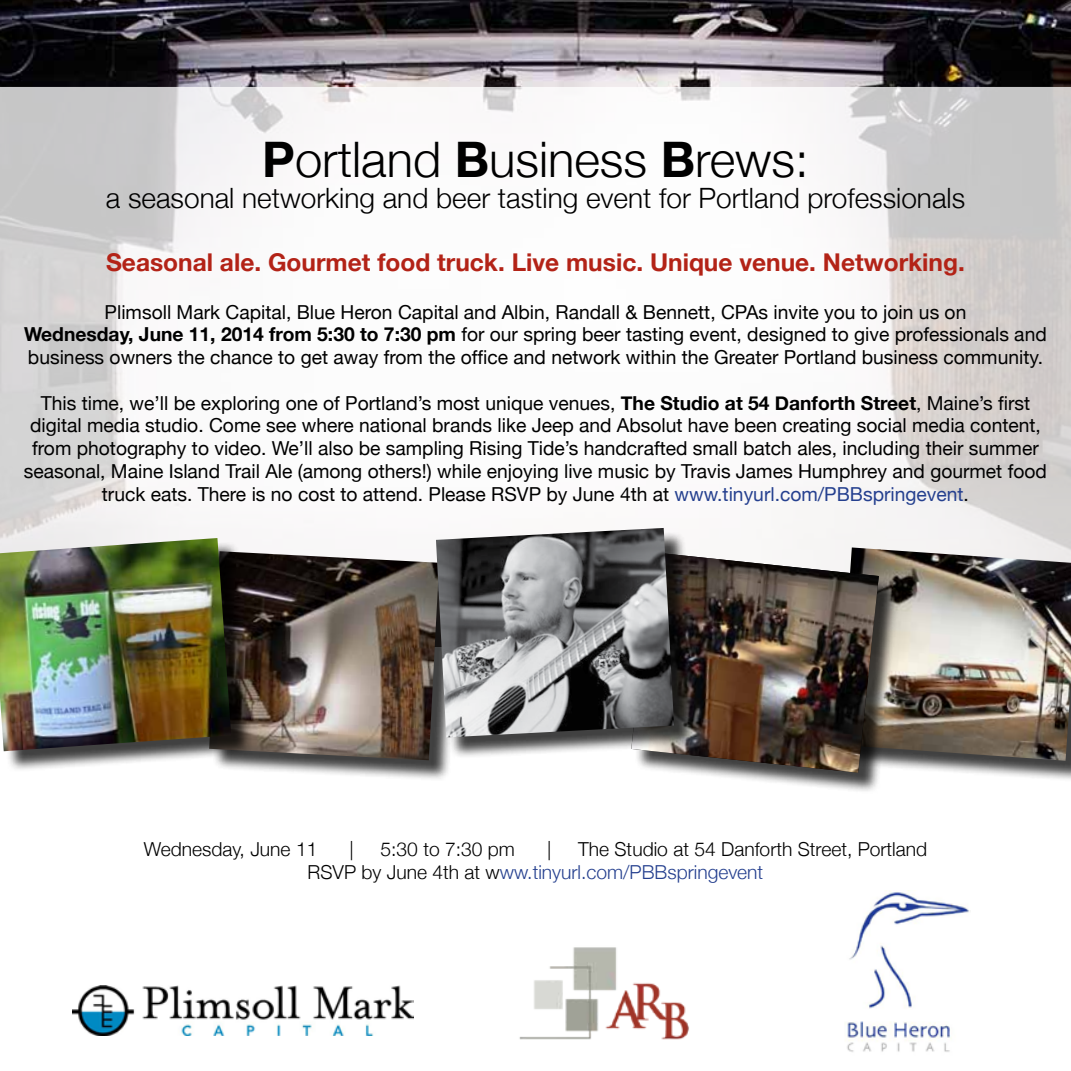
<style>
.page{position:relative;width:1071px;height:1071px;background:#fff}
.page>*{position:absolute;margin:0;border:0;box-sizing:border-box;transform-origin:0 0}
.t1{font:300 49px "Helvetica Neue";color:#000}
.t2{font:300 28px "Helvetica Neue";color:#000}
.t3{font:700 24.5px "Helvetica Neue";color:#b32317}
.t4{font:19.25px/22.9px "Helvetica Neue";color:#000;text-align:center}
.t5{font:300 19.25px/23.1px "Helvetica Neue";color:#000}
.s1{font-weight:700}
.s2{color:#25408f}
</style>
<div class="page">
<img style="left:0;top:0;width:1071px;height:87px">
<svg style="left:0;top:87px;width:1071px;height:465px"></svg>
<img style="left:845px;top:891px;width:124px;height:161px">
<img style="left:72px;top:985px;width:341px;height:50px">
<img style="left:519px;top:947px;width:170px;height:93px">
<div style="left:212px;top:554px;width:249px;height:228px;background:#000;opacity:.75"></div>
<img style="left:253px;top:551px;width:186px;height:209px">
<div style="left:841px;top:551px;width:230px;height:231px;background:#000;opacity:.75"></div>
<img style="left:838px;top:547px;width:233px;height:214px">
<div style="left:635px;top:555px;width:265px;height:239px;background:#000;opacity:.75"></div>
<img style="left:635px;top:552px;width:244px;height:221px">
<div style="left:439px;top:531px;width:257px;height:228px;background:#000;opacity:.75"></div>
<img style="left:436px;top:528px;width:238px;height:209px">
<div style="left:0;top:541px;width:253px;height:231px;background:#000;opacity:.75"></div>
<img style="left:0;top:538px;width:231px;height:213px">
<h1 class="t1" style="left:262px;top:129px;width:548px"><span class="s1">P</span>ortland <span class="s1">B</span>usiness <span class="s1">B</span>rews:</h1>
<h2 class="t2" style="left:106px;top:181px;width:861px">a seasonal networking and beer tasting event for Portland professionals</h2>
<p class="t3" style="left:106px;top:247px;width:860px">Seasonal ale. Gourmet food truck. Live music. Unique venue. Networking.</p>
<p class="t4" style="left:24px;top:300px;width:1024px">Plimsoll Mark Capital, Blue Heron Capital and Albin, Randall &amp; Bennett, CPAs invite you to join us on<br><span class="s1">Wednesday, June 11, 2014 from 5:30 to 7:30 pm</span> for our spring beer tasting event, designed to give professionals and business owners the chance to get away from the office and network within the Greater Portland business community.</p>
<p class="t4" style="left:24px;top:391px;width:1024px">This time, we’ll be exploring one of Portland’s most unique venues, <span class="s1">The Studio at 54 Danforth Street</span>, Maine’s first digital media studio. Come see where national brands like Jeep and Absolut have been creating social media content, from photography to video. We’ll also be sampling Rising Tide’s handcrafted small batch ales, including their summer seasonal, Maine Island Trail Ale (among others!) while enjoying live music by Travis James Humphrey and gourmet food truck eats. There is no cost to attend. Please RSVP by June 4th at <span class="s2">www.tinyurl.com/PBBspringevent</span>.</p>
<p class="t5" style="left:144px;top:837px;width:175px">Wednesday, June 11</p>
<p class="t5" style="left:350px;top:837px;width:6px">|</p>
<p class="t5" style="left:381px;top:837px;width:136px">5:30 to 7:30 pm</p>
<p class="t5" style="left:547px;top:837px;width:6px">|</p>
<p class="t5" style="left:308px;top:837px;width:621px;text-indent:271px">The Studio at 54 Danforth Street, Portland<br>RSVP by June 4th at w<span class="s2">ww.tinyurl.com/PBBspringevent</span></p>
</div>
